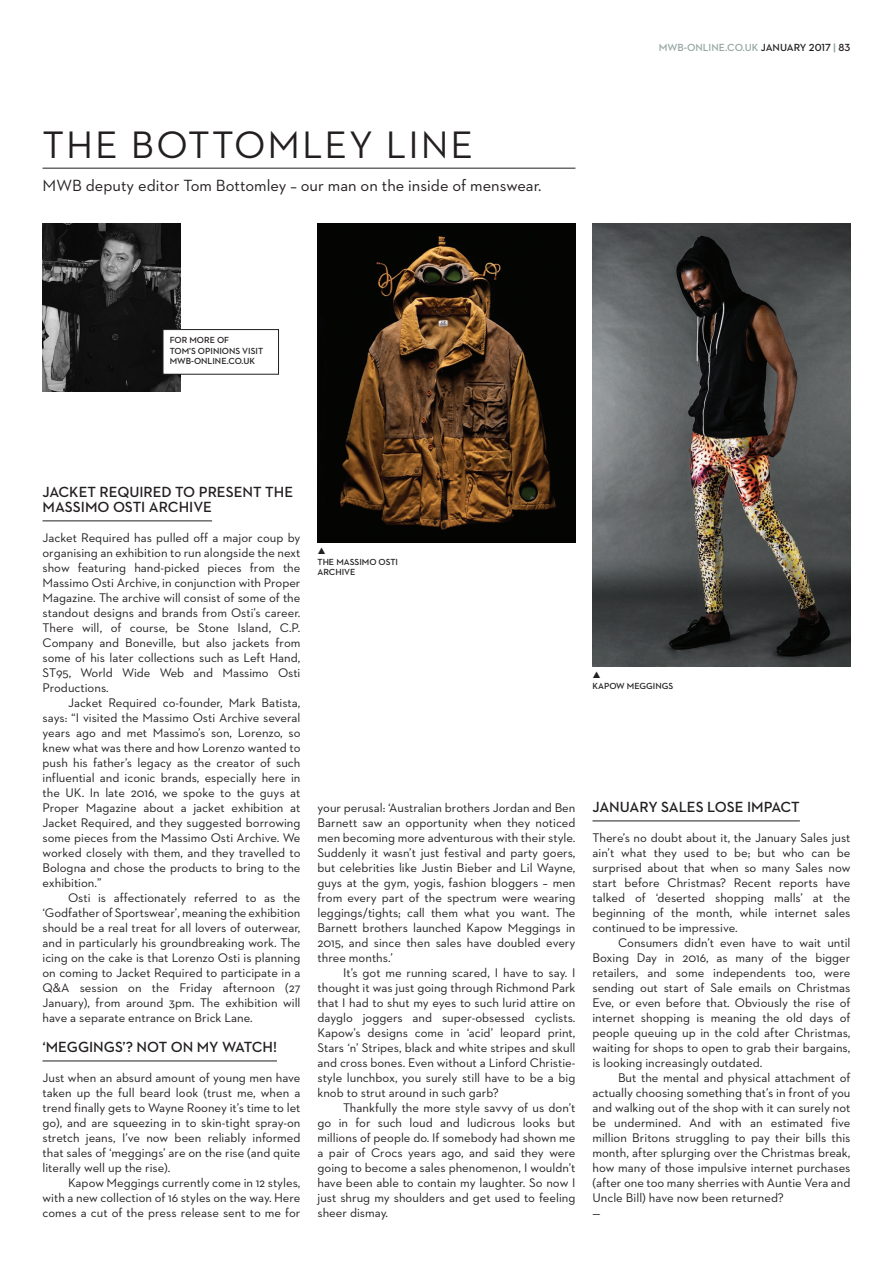
<style>
.page{position:relative;width:893px;height:1263px;background:#fff}
.page>*{position:absolute;margin:0;border:0;box-sizing:border-box;transform-origin:0 0}
._16_mwb_REGULAR_HEAD{font:39px "Neutraface 2 Text";letter-spacing:.05em;color:#231f20}
._16_mwb_SELL{font:16.5px "Neutraface 2 Text";color:#231f20}
._16_mwb_HEAD_FOR_BOD{font:600 15px/15px "Neutraface 2 Text";color:#231f20}
._16_mwb_BODY_COPY{font:12.75px/15px "Neutraface 2 Text";color:#231f20;text-align:justify}
.t1{font:600 10.5px "Neutraface 2 Text";color:#94a5a3}
._16_mwb_CAPTIONS{font:600 9px/10.5px "Neutraface 2 Text";color:#231f20}
.s1{color:#231f20}
.s2{font-weight:700}
</style>
<div class="page">
<hr style="left:43px;top:168px;width:532px;height:1px;background:#231f20">
<img style="left:43px;top:223px;width:137px;height:168px">
<div style="left:163px;top:330px;width:116px;height:44px;background:#fff"></div>
<div style="left:163px;top:329px;width:116px;height:45px;border:1px solid #231f20"></div>
<hr style="left:43px;top:521px;width:169px;height:1px;background:#231f20">
<hr style="left:43px;top:1061px;width:234px;height:1px;background:#231f20">
<hr style="left:592px;top:821px;width:208px;height:1px;background:#231f20">
<img style="left:592px;top:223px;width:258px;height:443px">
<img style="left:317px;top:223px;width:258px;height:319px">
<p class="_16_mwb_REGULAR_HEAD" style="left:43px;top:120px;width:432px">THE BOTTOMLEY LINE</p>
<p class="_16_mwb_SELL" style="left:43px;top:176px;width:501px">MWB deputy editor Tom Bottomley – our man on the inside of menswear.</p>
<p class="t1" style="left:659px;top:41px;width:193px">MWB-ONLINE.CO.UK <span class="s1">JANUARY 2017</span> <span class="s2">|</span> <span class="s1">83</span></p>
<p class="_16_mwb_CAPTIONS" style="left:170px;top:335px;width:61px">FOR MORE OF</p>
<p class="_16_mwb_CAPTIONS" style="left:170px;top:345px;width:95px">TOM’S OPINIONS VISIT</p>
<p class="_16_mwb_CAPTIONS" style="left:170px;top:356px;width:87px">MWB-ONLINE.CO.UK</p>
<p class="_16_mwb_HEAD_FOR_BOD" style="left:43px;top:484px;width:252px">JACKET REQUIRED TO PRESENT THE<br>MASSIMO OSTI ARCHIVE</p>
<p class="_16_mwb_BODY_COPY" style="left:43px;top:530px;width:259px">Jacket Required has pulled off a major coup by organising an exhibition to run alongside the next show featuring hand-picked pieces from the Massimo Osti Archive, in conjunction with Proper Magazine. The archive will consist of some of the standout designs and brands from Osti’s career.<br>There will, of course, be Stone Island, C.P.<br>Company and Boneville, but also jackets from some of his later collections such as Left Hand, ST95, World Wide Web and Massimo Osti Productions.</p>
<p class="_16_mwb_BODY_COPY" style="left:43px;top:695px;width:259px;text-indent:26px">Jacket Required co-founder, Mark Batista, says: “I visited the Massimo Osti Archive several years ago and met Massimo’s son, Lorenzo, so knew what was there and how Lorenzo wanted to push his father’s legacy as the creator of such influential and iconic brands, especially here in the UK. In late 2016, we spoke to the guys at Proper Magazine about a jacket exhibition at Jacket Required, and they suggested borrowing some pieces from the Massimo Osti Archive. We worked closely with them, and they travelled to Bologna and chose the products to bring to the exhibition.”</p>
<p class="_16_mwb_BODY_COPY" style="left:43px;top:890px;width:259px;text-indent:26px">Osti is affectionately referred to as the ‘Godfather of Sportswear’, meaning the exhibition should be a real treat for all lovers of outerwear, and in particularly his groundbreaking work. The icing on the cake is that Lorenzo Osti is planning on coming to Jacket Required to participate in a Q&amp;A session on the Friday afternoon (27<br>January), from around 3pm. The exhibition will have a separate entrance on Brick Lane.</p>
<p class="_16_mwb_HEAD_FOR_BOD" style="left:43px;top:1039px;width:236px">‘MEGGINGS’? NOT ON MY WATCH!</p>
<p class="_16_mwb_BODY_COPY" style="left:43px;top:1070px;width:259px">Just when an absurd amount of young men have taken up the full beard look (trust me, when a trend finally gets to Wayne Rooney it’s time to let go), and are squeezing in to skin-tight spray-on stretch jeans, I’ve now been reliably informed that sales of ‘meggings’ are on the rise (and quite literally well up the rise).</p>
<p class="_16_mwb_BODY_COPY" style="left:43px;top:1175px;width:259px;text-indent:26px">Kapow Meggings currently come in 12 styles, with a new collection of 16 styles on the way. Here comes a cut of the press release sent to me for</p>
<p class="_16_mwb_CAPTIONS" style="left:317px;top:556px;width:82px">THE MASSIMO OSTI<br>ARCHIVE</p>
<p class="_16_mwb_BODY_COPY" style="left:317px;top:800px;width:259px">your perusal: ‘Australian brothers Jordan and Ben Barnett saw an opportunity when they noticed men becoming more adventurous with their style.<br>Suddenly it wasn’t just festival and party goers, but celebrities like Justin Bieber and Lil Wayne, guys at the gym, yogis, fashion bloggers – men from every part of the spectrum were wearing leggings/tights; call them what you want. The Barnett brothers launched Kapow Meggings in 2015, and since then sales have doubled every three months.’</p>
<p class="_16_mwb_BODY_COPY" style="left:317px;top:965px;width:259px;text-indent:26px">It’s got me running scared, I have to say. I thought it was just going through Richmond Park that I had to shut my eyes to such lurid attire on dayglo joggers and super-obsessed cyclists.<br>Kapow’s designs come in ‘acid’ leopard print, Stars ‘n’ Stripes, black and white stripes and skull and cross bones. Even without a Linford Christie&shy;style lunchbox, you surely still have to be a big knob to strut around in such garb?</p>
<p class="_16_mwb_BODY_COPY" style="left:317px;top:1100px;width:259px;text-indent:26px">Thankfully the more style savvy of us don’t go in for such loud and ludicrous looks but millions of people do. If somebody had shown me a pair of Crocs years ago, and said they were going to become a sales phenomenon, I wouldn’t have been able to contain my laughter. So now I just shrug my shoulders and get used to feeling sheer dismay.</p>
<p class="_16_mwb_CAPTIONS" style="left:592px;top:680px;width:82px">KAPOW MEGGINGS</p>
<p class="_16_mwb_HEAD_FOR_BOD" style="left:592px;top:799px;width:209px">JANUARY SALES LOSE IMPACT</p>
<p class="_16_mwb_BODY_COPY" style="left:592px;top:830px;width:259px">There’s no doubt about it, the January Sales just ain’t what they used to be; but who can be surprised about that when so many Sales now start before Christmas? Recent reports have talked of ‘deserted shopping malls’ at the beginning of the month, while internet sales continued to be impressive.</p>
<p class="_16_mwb_BODY_COPY" style="left:592px;top:935px;width:259px;text-indent:26px">Consumers didn’t even have to wait until Boxing Day in 2016, as many of the bigger retailers, and some independents too, were sending out start of Sale emails on Christmas Eve, or even before that. Obviously the rise of internet shopping is meaning the old days of people queuing up in the cold after Christmas, waiting for shops to open to grab their bargains, is looking increasingly outdated.</p>
<p class="_16_mwb_BODY_COPY" style="left:592px;top:1070px;width:259px;text-indent:26px">But the mental and physical attachment of actually choosing something that’s in front of you and walking out of the shop with it can surely not be undermined. And with an estimated five million Britons struggling to pay their bills this month, after splurging over the Christmas break, how many of those impulsive internet purchases (after one too many sherries with Auntie Vera and Uncle Bill) have now been returned?</p>
<p class="_16_mwb_BODY_COPY" style="left:592px;top:1205px;width:9px">—</p>
</div>
